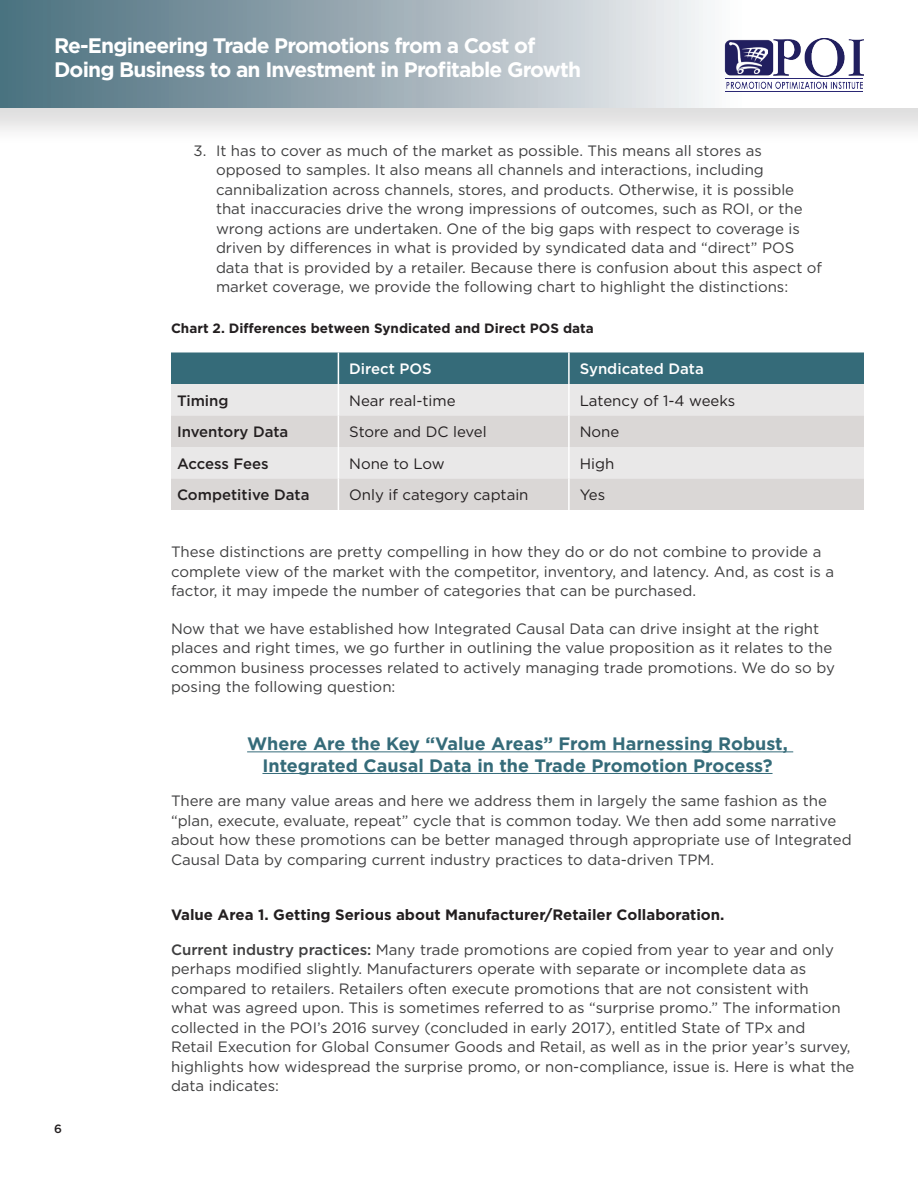
<style>
.page{position:relative;width:918px;height:1188px;background:#fff}
.page>*{position:absolute;margin:0;border:0;box-sizing:border-box;transform-origin:0 0}
.t1{font:700 21px/24px "Gotham";letter-spacing:-.04em;color:#fff}
.Subhead{font:700 18px/21.6px "Gotham";color:#356b79;text-align:center}
.Body_Text{font:15px/19.5px "Gotham";color:#3e3e3f}
.t2{font:15px "Gotham";color:#231f20}
.Subhead_2{font:700 15px "Gotham";color:#231f20}
.t3{font:500 15px "Gotham";color:#231f20}
.t4{font:500 15px "Gotham";color:#fff}
.Chart_Title{font:700 13.5px "Gotham";color:#231f20}
.t5{font:500 12px "Gotham";color:#231f20}
.s1{font-weight:500}
</style>
<div class="page">
<div style="left:0;top:0;width:918px;height:146px;background:#231f20;opacity:.15"></div>
<div style="left:0;top:0;width:918px;height:108px;background:linear-gradient(to right,#4b6e7d,#fff)"></div>
<img style="left:720px;top:36px;width:144px;height:40px">
<img style="left:726px;top:82px;width:136px;height:6px">
<img style="left:724px;top:39px;width:49px;height:37px">
<hr style="left:725px;top:78px;width:138px;height:1px;background:#2a2774">
<hr style="left:725px;top:91px;width:138px;height:1px;background:#2a2774">
<img style="left:730px;top:43px;width:37px;height:30px">
<hr style="left:247px;top:751px;width:546px;height:1px;background:#356b79">
<hr style="left:262px;top:773px;width:511px;height:1px;background:#356b79">
<div style="left:171px;top:352px;width:693px;height:32px;background:#356b79"></div>
<div style="left:171px;top:384px;width:693px;height:32px;background:#e9e8e8"></div>
<svg style="left:171px;top:416px;width:693px;height:94px;background:#dfdcdc"></svg>
<hr style="left:338px;top:352px;width:1px;height:32px;background:#fff">
<hr style="left:568px;top:352px;width:2px;height:32px;background:#fff">
<hr style="left:338px;top:384px;width:1px;height:31px;background:#fff">
<hr style="left:568px;top:384px;width:2px;height:31px;background:#fff">
<hr style="left:338px;top:415px;width:1px;height:32px;background:#fff">
<hr style="left:568px;top:415px;width:2px;height:32px;background:#fff">
<hr style="left:338px;top:447px;width:1px;height:31px;background:#fff">
<hr style="left:568px;top:447px;width:2px;height:31px;background:#fff">
<hr style="left:338px;top:478px;width:1px;height:32px;background:#fff">
<hr style="left:568px;top:478px;width:2px;height:32px;background:#fff">
<h1 class="t1" style="left:54px;top:33px;width:529px">Re-Engineering Trade Promotions from a Cost of<br>Doing Business to an Investment in Profitable Growth</h1>
<p class="Body_Text" style="left:216px;top:141px;width:608px;text-indent:-22px">3. It has to cover as much of the market as possible. This means all stores as opposed to samples. It also means all channels and interactions, including cannibalization across channels, stores, and products. Otherwise, it is possible that inaccuracies drive the wrong impressions of outcomes, such as ROI, or the wrong actions are undertaken. One of the big gaps with respect to coverage is driven by differences in what is provided by syndicated data and “direct” POS data that is provided by a retailer. Because there is confusion about this aspect of market coverage, we provide the following chart to highlight the distinctions:</p>
<p class="Chart_Title" style="left:171px;top:319px;width:424px">Chart 2. Differences between Syndicated and Direct POS data</p>
<p class="t4" style="left:349px;top:359px;width:84px">Direct POS</p>
<p class="t4" style="left:580px;top:359px;width:126px">Syndicated Data</p>
<p class="t3" style="left:177px;top:391px;width:53px">Timing</p>
<p class="t2" style="left:349px;top:391px;width:108px">Near real-time</p>
<p class="t2" style="left:580px;top:391px;width:157px">Latency of 1-4 weeks</p>
<p class="t3" style="left:177px;top:422px;width:113px">Inventory Data</p>
<p class="t2" style="left:349px;top:422px;width:139px">Store and DC level</p>
<p class="t2" style="left:580px;top:422px;width:41px">None</p>
<p class="t3" style="left:177px;top:454px;width:93px">Access Fees</p>
<p class="t2" style="left:349px;top:454px;width:97px">None to Low</p>
<p class="t2" style="left:580px;top:454px;width:36px">High</p>
<p class="t3" style="left:177px;top:485px;width:134px">Competitive Data</p>
<p class="t2" style="left:349px;top:485px;width:181px">Only if category captain</p>
<p class="t2" style="left:580px;top:485px;width:27px">Yes</p>
<p class="Body_Text" style="left:171px;top:542px;width:665px">These distinctions are pretty compelling in how they do or do not combine to provide a complete view of the market with the competitor, inventory, and latency. And, as cost is a factor, it may impede the number of categories that can be purchased.</p>
<p class="Body_Text" style="left:171px;top:619px;width:665px">Now that we have established how Integrated Causal Data can drive insight at the right places and right times, we go further in outlining the value proposition as it relates to the common business processes related to actively managing trade promotions. We do so by posing the following question:</p>
<p class="Subhead" style="left:247px;top:733px;width:542px">Where Are the Key “Value Areas” From Harnessing Robust,<br>Integrated Causal Data in the Trade Promotion Process?</p>
<p class="Body_Text" style="left:171px;top:791px;width:682px">There are many value areas and here we address them in largely the same fashion as the “plan, execute, evaluate, repeat” cycle that is common today. We then add some narrative about how these promotions can be better managed through appropriate use of Integrated Causal Data by comparing current industry practices to data-driven TPM.</p>
<p class="t5" style="left:54px;top:1121px;width:9px">6</p>
<p class="Subhead_2" style="left:171px;top:905px;width:555px">Value Area 1. Getting Serious about Manufacturer/Retailer Collaboration.</p>
<p class="Body_Text" style="left:171px;top:939px;width:685px"><span class="s1">Current industry practices:</span> Many trade promotions are copied from year to year and only perhaps modified slightly. Manufacturers operate with separate or incomplete data as compared to retailers. Retailers often execute promotions that are not consistent with<br>what was agreed upon. This is sometimes referred to as “surprise promo.” The information collected in the POI’s 2016 survey (concluded in early 2017), entitled State of TPx and<br>Retail Execution for Global Consumer Goods and Retail, as well as in the prior year’s survey, highlights how widespread the surprise promo, or non-compliance, issue is. Here is what the data indicates:</p>
</div>
